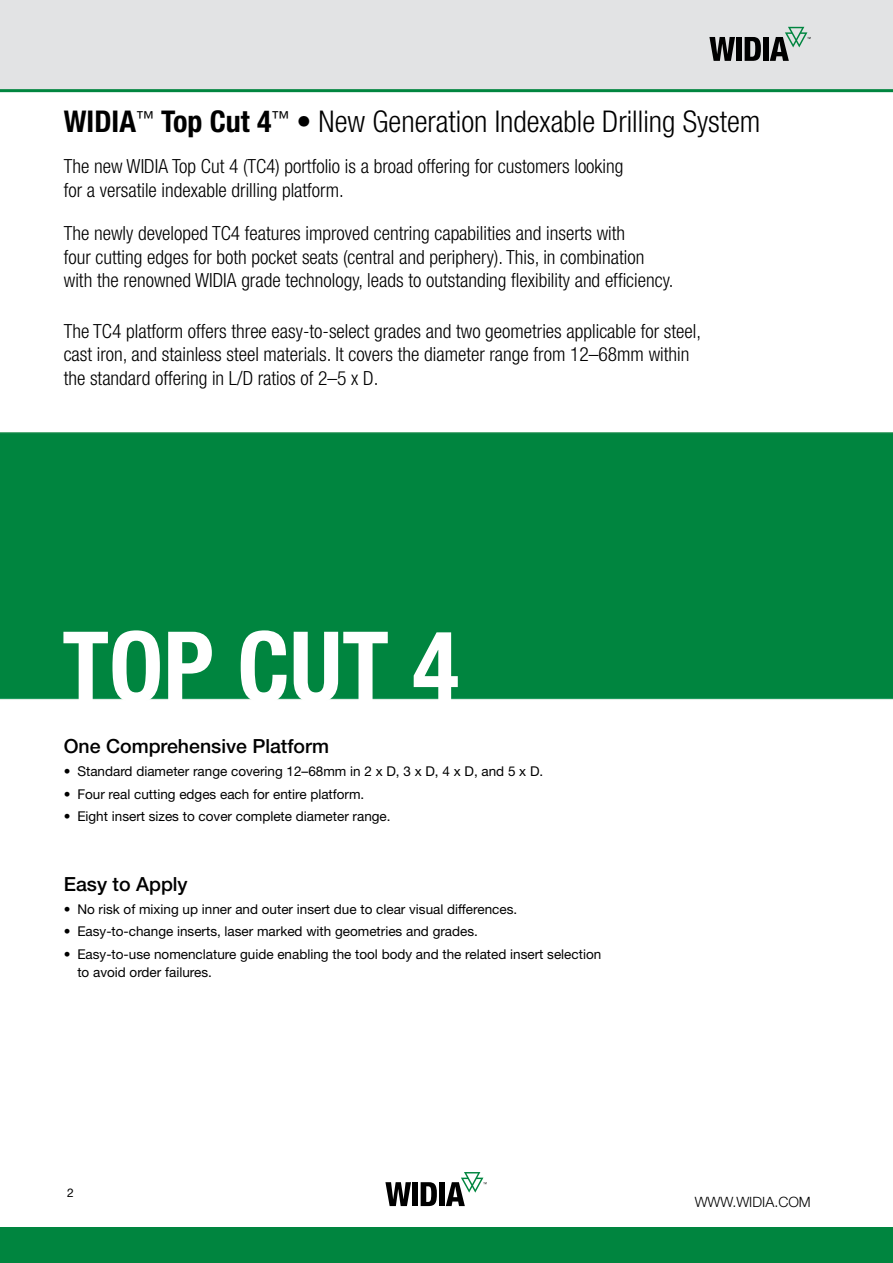
<style>
.page{position:relative;width:893px;height:1263px;background:#fff}
.page>*{position:absolute;margin:0;border:0;box-sizing:border-box;transform-origin:0 0}
.t1{font:700 condensed 97.5px "Helvetica Neue LT Std";color:#fff}
.t2{font:300 condensed 30px "Helvetica Neue LT Std";color:#000}
.t3{font:300 condensed 19.5px/23.4px "Helvetica Neue LT Std";color:#000}
.t4{font:500 19.5px "Helvetica Neue LT Std";color:#000}
.t5{font:300 14.25px "Helvetica Neue LT Std";color:#000}
.t6{font:13.5px/18px "Helvetica Neue LT Std";color:#000}
.t7{font:12px "Helvetica Neue LT Std";color:#000}
.s1{font-weight:700}
</style>
<div class="page">
<div style="left:0;top:0;width:893px;height:92px;background:#e2e3e4"></div>
<hr style="left:0;top:89px;width:893px;height:3px;background:#00853f">
<svg style="left:385px;top:1182px;width:26px;height:24px"></svg>
<div style="left:412px;top:1182px;width:6px;height:24px;background:#000"></div>
<svg style="left:421px;top:1182px;width:16px;height:24px"></svg>
<div style="left:439px;top:1182px;width:6px;height:24px;background:#000"></div>
<svg style="left:446px;top:1172px;width:40px;height:34px"></svg>
<div style="left:0;top:1226px;width:893px;height:37px;background:#00853f"></div>
<svg style="left:709px;top:37px;width:26px;height:24px"></svg>
<div style="left:736px;top:37px;width:6px;height:24px;background:#000"></div>
<svg style="left:745px;top:37px;width:16px;height:24px"></svg>
<div style="left:763px;top:37px;width:5px;height:24px;background:#000"></div>
<svg style="left:770px;top:27px;width:40px;height:34px"></svg>
<div style="left:0;top:432px;width:893px;height:268px;background:#00853f"></div>
<h2 class="t2" style="left:64px;top:104px;width:698px"><span class="s1">WIDIA</span><sup>™</sup> <span class="s1">Top Cut 4</span><sup>™</sup> • New Generation Indexable Drilling System</h2>
<p class="t3" style="left:64px;top:155px;width:561px">The new WIDIA Top Cut 4 (TC4) portfolio is a broad offering for customers looking for a versatile indexable drilling platform.</p>
<p class="t3" style="left:64px;top:222px;width:611px">The newly developed TC4 features improved centring capabilities and inserts with<br>four cutting edges for both pocket seats (central and periphery). This, in combination with the renowned WIDIA grade technology, leads to outstanding flexibility and efficiency.</p>
<p class="t3" style="left:64px;top:319px;width:639px">The TC4 platform offers three easy-to-select grades and two geometries applicable for steel, cast iron, and stainless steel materials. It covers the diameter range from 12–68mm within the standard offering in L/D ratios of 2–5 x D.</p>
<h1 class="t1" style="left:62px;top:608px;width:398px">TOP CUT 4</h1>
<p class="t4" style="left:64px;top:735px;width:267px">One Comprehensive Platform</p>
<p class="t6" style="left:64px;top:762px;width:481px">• Standard diameter range covering 12–68mm in 2 x D, 3 x D, 4 x D, and 5 x D.</p>
<p class="t6" style="left:64px;top:784px;width:302px">• Four real cutting edges each for entire platform.</p>
<p class="t6" style="left:64px;top:807px;width:328px">• Eight insert sizes to cover complete diameter range.</p>
<p class="t4" style="left:64px;top:872px;width:125px">Easy to Apply</p>
<p class="t6" style="left:64px;top:899px;width:455px">• No risk of mixing up inner and outer insert due to clear visual differences.</p>
<p class="t6" style="left:64px;top:922px;width:416px">• Easy-to-change inserts, laser marked with geometries and grades.</p>
<p class="t6" style="left:77px;top:945px;width:525px;text-indent:-14px">• Easy-to-use nomenclature guide enabling the tool body and the related insert selection to avoid order failures.</p>
<p class="t7" style="left:67px;top:1185px;width:8px">2</p>
<p class="t5" style="left:695px;top:1193px;width:118px">WWW.WIDIA.COM</p>
</div>
